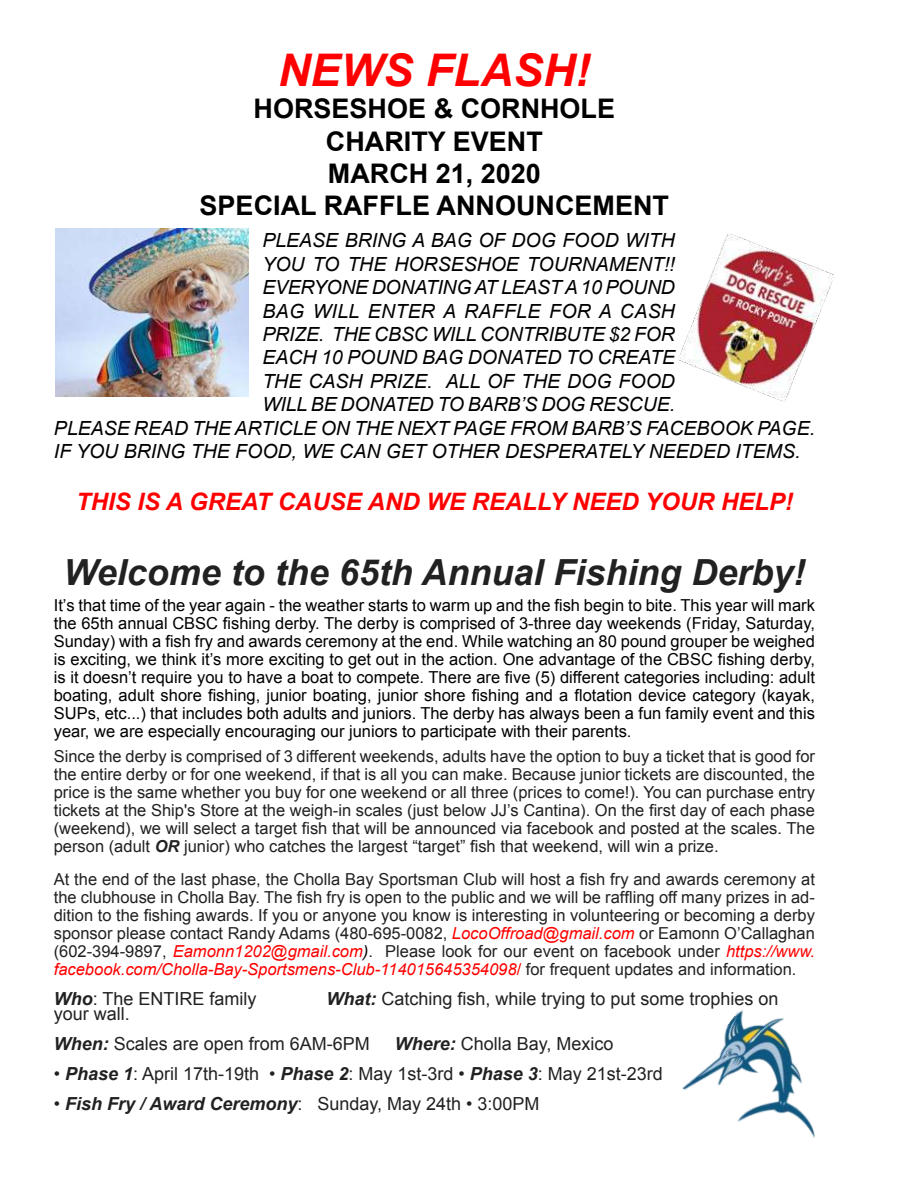
<style>
.page{position:relative;width:918px;height:1188px;background:#fff}
.page>*{position:absolute;margin:0;border:0;box-sizing:border-box;transform-origin:0 0}
.t1{font:italic 700 45px "Arial";color:#f00}
.t2{font:italic 700 36px "Arial";color:#212121}
.t3{font:700 27px/32.4px "Arial";color:#000;text-align:center}
.t4{font:italic 700 24px "Arial";color:#f00}
.t5{font:italic 19.5px "Arial";color:#000}
.t6{font:18px/30px "Arial";color:#212121}
.t7{font:16.5px/18px "Arial";color:#212121;text-align:justify}
.t8{font:16.5px/18px "Arial";color:#000;text-align:justify}
.s1{font-weight:700;font-style:italic}
.s2{font-style:italic;color:#f00}
.s3{font-style:italic;color:#000}
.s4{color:#f00}
</style>
<div class="page">
<img style="left:55px;top:229px;width:194px;height:168px">
<img style="left:678px;top:234px;width:155px;height:167px">
<img style="left:682px;top:1010px;width:133px;height:128px">
<h1 class="t1" style="left:278px;top:53px;width:314px">NEWS FLASH!</h1>
<h3 class="t3" style="left:200px;top:94px;width:471px">HORSESHOE &amp; CORNHOLE<br>CHARITY EVENT<br>MARCH 21, 2020<br>SPECIAL RAFFLE ANNOUNCEMENT</h3>
<p class="t5" style="left:262px;top:232px;width:414px">PLEASE BRING A BAG OF DOG FOOD WITH</p>
<p class="t5" style="left:262px;top:256px;width:414px">YOU TO THE HORSESHOE TOURNAMENT!!</p>
<p class="t5" style="left:262px;top:279px;width:414px">EVERYONE DONATING AT LEAST A 10 POUND</p>
<p class="t5" style="left:262px;top:303px;width:414px">BAG WILL ENTER A RAFFLE FOR A CASH</p>
<p class="t5" style="left:262px;top:326px;width:414px">PRIZE. THE CBSC WILL CONTRIBUTE $2 FOR</p>
<p class="t5" style="left:262px;top:349px;width:414px">EACH 10 POUND BAG DONATED TO CREATE</p>
<p class="t5" style="left:262px;top:373px;width:414px">THE CASH PRIZE. ALL OF THE DOG FOOD</p>
<p class="t5" style="left:262px;top:396px;width:414px">WILL BE DONATED TO BARB’S DOG RESCUE.</p>
<p class="t5" style="left:54px;top:420px;width:763px">PLEASE READ THE ARTICLE ON THE NEXT PAGE FROM BARB’S FACEBOOK PAGE.</p>
<p class="t5" style="left:54px;top:443px;width:748px">IF YOU BRING THE FOOD, WE CAN GET OTHER DESPERATELY NEEDED ITEMS.</p>
<h3 class="t4" style="left:76px;top:493px;width:718px">THIS IS A GREAT CAUSE AND WE REALLY NEED YOUR HELP!</h3>
<h2 class="t2" style="left:63px;top:559px;width:744px">Welcome to the 65th Annual Fishing Derby!</h2>
<p class="t8" style="left:54px;top:596px;width:763px">It’s that time of the year again - the weather starts to warm up and the fish begin to bite. This year will mark the 65th annual CBSC fishing derby. The derby is comprised of 3-three day weekends (Friday, Saturday, Sunday) with a fish fry and awards ceremony at the end. While watching an 80 pound grouper be weighed is exciting, we think it’s more exciting to get out in the action. One advantage of the CBSC fishing derby, is it doesn’t require you to have a boat to compete. There are five (5) different categories including: adult boating, adult shore fishing, junior boating, junior shore fishing and a flotation device category (kayak, SUPs, etc...) that includes both adults and juniors. The derby has always been a fun family event and this year, we are especially encouraging our juniors to participate with their parents.</p>
<p class="t7" style="left:54px;top:749px;width:763px">Since the derby is comprised of 3 different weekends, adults have the option to buy a ticket that is good for the entire derby or for one weekend, if that is all you can make. Because junior tickets are discounted, the price is the same whether you buy for one weekend or all three (prices to come!). You can purchase entry tickets at the Ship's Store at the weigh-in scales (just below JJ’s Cantina). On the first day of each phase (weekend), we will select a target fish that will be announced via facebook and posted at the scales. The person (adult <span class="s1">OR</span> junior) who catches the largest “target” fish that weekend, will win a prize.</p>
<p class="t7" style="left:54px;top:871px;width:763px">At the end of the last phase, the Cholla Bay Sportsman Club will host a fish fry and awards ceremony at the clubhouse in Cholla Bay. The fish fry is open to the public and we will be raffling off many prizes in ad&shy;dition to the fishing awards. If you or anyone you know is interesting in volunteering or becoming a derby sponsor please contact Randy Adams (480-695-0082, <span class="s2">LocoOffroad@gmail.com</span> or Eamonn O’Callaghan (602-394-9897, <span class="s2">Eamonn1202@gmail.com</span><span class="s3">)</span>. Please look for our event on facebook under <span class="s2">https://www. facebook.com/Cholla-Bay-Sportsmens-Club-114015645354098</span><span class="s4">/</span> for frequent updates and information.</p>
<p class="t6" style="left:54px;top:985px;width:204px"><span class="s1">Who</span>: The ENTIRE family</p>
<p class="t6" style="left:327px;top:984px;width:454px"><span class="s1">What:</span> Catching fish, while trying to put some trophies on</p>
<p class="t6" style="left:54px;top:1000px;width:318px">your wall.<br><span class="s1">When:</span> Scales are open from 6AM-6PM</p>
<p class="t6" style="left:395px;top:1030px;width:220px"><span class="s1">Where:</span> Cholla Bay, Mexico</p>
<p class="t6" style="left:54px;top:1059px;width:611px">• <span class="s1">Phase 1</span>: April 17th-19th • <span class="s1">Phase 2</span>: May 1st-3rd • <span class="s1">Phase 3</span>: May 21st-23rd</p>
<p class="t6" style="left:54px;top:1089px;width:487px">• <span class="s1">Fish Fry / Award Ceremony</span>: Sunday, May 24th • 3:00PM</p>
</div>
